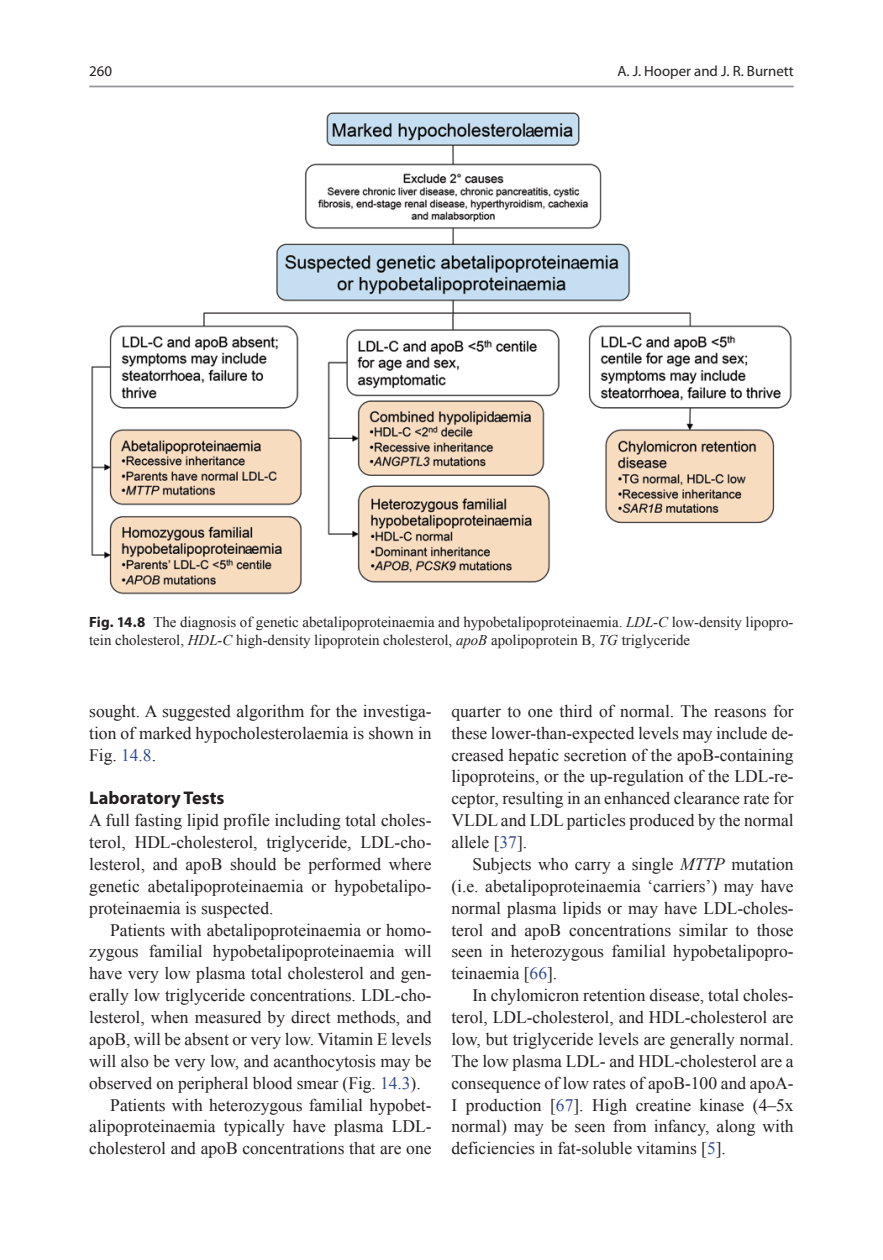
<style>
.page{position:relative;width:883px;height:1260px;background:#fff}
.page>*{position:absolute;margin:0;border:0;box-sizing:border-box;transform-origin:0 0}
.t1{font:700 18.38px "Myriad Pro";color:#231f20}
.t2{font:17.5px/21.9px "Times New Roman";color:#231f20;text-align:justify}
.t3{font:14.88px/17.5px "Times New Roman";color:#231f20}
.t4{font:14.88px "Myriad Pro";color:#231f20}
.s1{font-family:"Myriad Pro";font-weight:700}
.s2{font-family:"Times New Roman PS Italic MT2"}
.s3{color:#324a97}
</style>
<div class="page">
<hr style="left:89px;top:86px;width:705px;height:1px;background:#949699">
<img style="left:91px;top:112px;width:701px;height:483px">
<p class="t4" style="left:89px;top:62px;width:24px">260</p>
<p class="t4" style="left:617px;top:62px;width:178px">A. J. Hooper and J. R. Burnett</p>
<p class="t3" style="left:89px;top:614px;width:706px"><span class="s1">Fig. 14.8</span> The diagnosis of genetic abetalipoproteinaemia and hypobetalipoproteinaemia. <span class="s2">LDL-C</span> low-density lipopro&shy;tein cholesterol, <span class="s2">HDL-C</span> high-density lipoprotein cholesterol, <span class="s2">apoB</span> apolipoprotein B, <span class="s2">TG</span> triglyceride</p>
<p class="t2" style="left:89px;top:700px;width:344px">sought. A suggested algorithm for the investiga&shy;tion of marked hypocholesterolaemia is shown in Fig. <span class="s3">14.8</span>.</p>
<p class="t1" style="left:89px;top:786px;width:137px">Laboratory Tests</p>
<p class="t2" style="left:89px;top:809px;width:344px">A full fasting lipid profile including total choles&shy;terol, HDL-cholesterol, triglyceride, LDL-cho&shy;lesterol, and apoB should be performed where genetic abetalipoproteinaemia or hypobetalipo&shy;proteinaemia is suspected.</p>
<p class="t2" style="left:110px;top:918px;width:323px">Patients with abetalipoproteinaemia or homo-</p>
<p class="t2" style="left:89px;top:940px;width:344px">zygous familial hypobetalipoproteinaemia will</p>
<p class="t2" style="left:89px;top:962px;width:344px">have very low plasma total cholesterol and gen-</p>
<p class="t2" style="left:89px;top:984px;width:344px">erally low triglyceride concentrations. LDL-cho-</p>
<p class="t2" style="left:89px;top:1006px;width:344px">lesterol, when measured by direct methods, and</p>
<p class="t2" style="left:89px;top:1028px;width:344px">apoB, will be absent or very low. Vitamin E levels</p>
<p class="t2" style="left:89px;top:1050px;width:344px">will also be very low, and acanthocytosis may be</p>
<p class="t2" style="left:89px;top:1072px;width:333px">observed on peripheral blood smear (Fig. <span class="s3">14.3</span>).</p>
<p class="t2" style="left:110px;top:1093px;width:323px">Patients with heterozygous familial hypobet-</p>
<p class="t2" style="left:89px;top:1115px;width:344px">alipoproteinaemia typically have plasma LDL-</p>
<p class="t2" style="left:89px;top:1137px;width:344px">cholesterol and apoB concentrations that are one</p>
<p class="t2" style="left:451px;top:700px;width:344px">quarter to one third of normal. The reasons for these lower-than-expected levels may include de&shy;creased hepatic secretion of the apoB-containing lipoproteins, or the up-regulation of the LDL-re&shy;ceptor, resulting in an enhanced clearance rate for VLDL and LDL particles produced by the normal allele [<span class="s3">37</span>].</p>
<p class="t2" style="left:451px;top:853px;width:344px;text-indent:21px">Subjects who carry a single <span class="s2">MTTP</span> mutation (i.e. abetalipoproteinaemia ‘carriers’) may have normal plasma lipids or may have LDL-choles&shy;terol and apoB concentrations similar to those seen in heterozygous familial hypobetalipopro&shy;teinaemia [<span class="s3">66</span>].</p>
<p class="t2" style="left:451px;top:984px;width:344px;text-indent:21px">In chylomicron retention disease, total choles&shy;terol, LDL-cholesterol, and HDL-cholesterol are low, but triglyceride levels are generally normal.<br>The low plasma LDL- and HDL-cholesterol are a consequence of low rates of apoB-100 and apoA-I production [<span class="s3">67</span>]. High creatine kinase (4–5x normal) may be seen from infancy, along with deficiencies in fat-soluble vitamins [<span class="s3">5</span>].</p>
</div>
